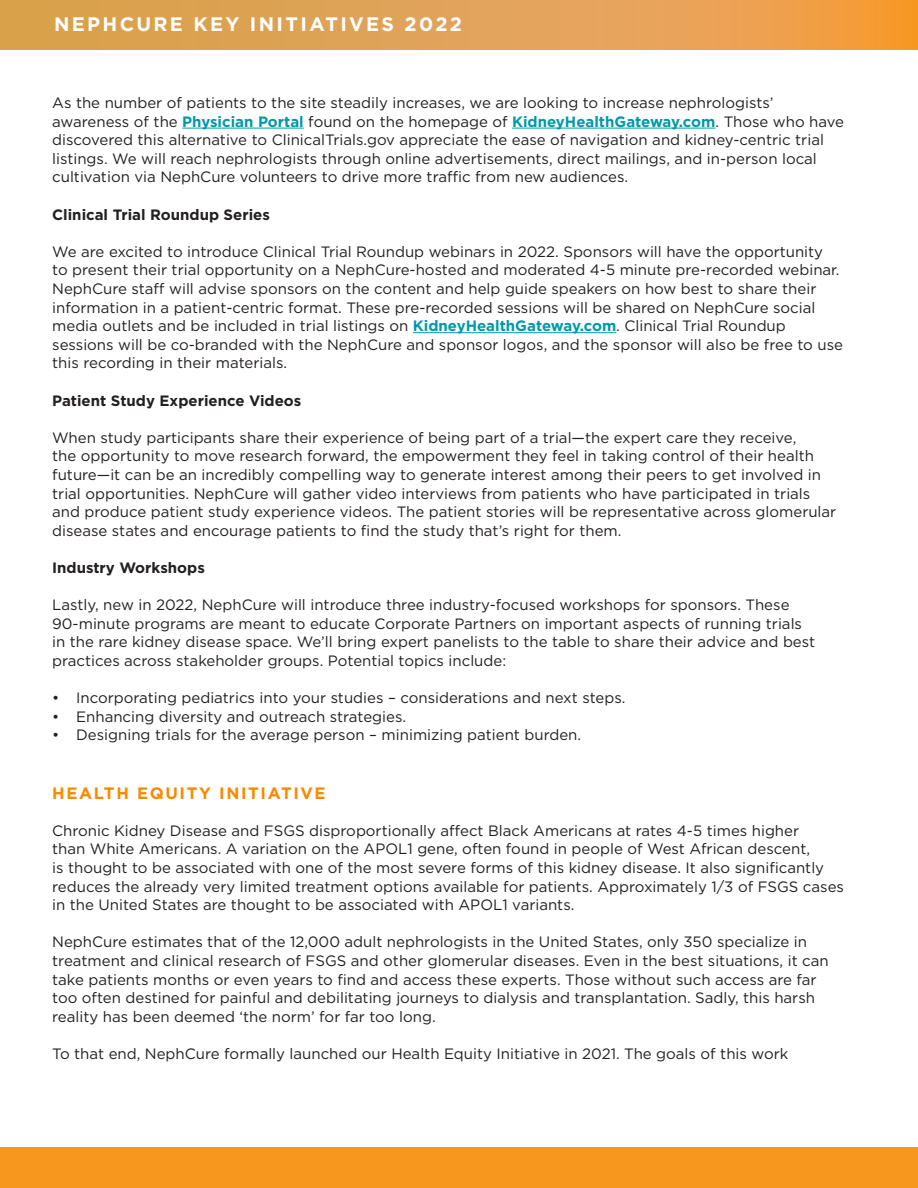
<style>
.page{position:relative;width:918px;height:1188px;background:#fff}
.page>*{position:absolute;margin:0;border:0;box-sizing:border-box;transform-origin:0 0}
.body{font:700 19.5px "Gotham";letter-spacing:.12em;color:#fff}
.Subtitle{font:700 16.5px "Gotham";letter-spacing:.1em;color:#fa8900}
.body-2{font:15px/18.6px "Gotham";color:#231f20}
.bold{font:700 15px "Gotham";color:#231f20}
.s1{font-weight:700;color:#0099a9}
</style>
<div class="page">
<svg style="left:0;top:0;width:918px;height:50px;background:#e3a151"></svg>
<div style="left:0;top:1148px;width:918px;height:40px;background:#f7971d"></div>
<hr style="left:182px;top:128px;width:122px;height:1px;background:#0099a9">
<hr style="left:512px;top:128px;width:204px;height:1px;background:#0099a9">
<hr style="left:413px;top:332px;width:203px;height:1px;background:#0099a9">
<p class="body" style="left:54px;top:11px;width:410px">NEPHCURE KEY INITIATIVES 2022</p>
<p class="body-2" style="left:52px;top:93px;width:793px">As the number of patients to the site steadily increases, we are looking to increase nephrologists’ awareness of the <span class="s1">Physician Portal</span> found on the homepage of <span class="s1">KidneyHealthGateway.com</span>. Those who have discovered this alternative to ClinicalTrials.gov appreciate the ease of navigation and kidney-centric trial listings. We will reach nephrologists through online advertisements, direct mailings, and in-person local cultivation via NephCure volunteers to drive more traffic from new audiences.</p>
<p class="bold" style="left:52px;top:204px;width:219px">Clinical Trial Roundup Series</p>
<p class="body-2" style="left:52px;top:242px;width:792px">We are excited to introduce Clinical Trial Roundup webinars in 2022. Sponsors will have the opportunity<br>to present their trial opportunity on a NephCure-hosted and moderated 4-5 minute pre-recorded webinar.<br>NephCure staff will advise sponsors on the content and help guide speakers on how best to share their information in a patient-centric format. These pre-recorded sessions will be shared on NephCure social media outlets and be included in trial listings on <span class="s1">KidneyHealthGateway.com</span>. Clinical Trial Roundup sessions will be co-branded with the NephCure and sponsor logos, and the sponsor will also be free to use this recording in their materials.</p>
<p class="bold" style="left:52px;top:390px;width:251px">Patient Study Experience Videos</p>
<p class="body-2" style="left:52px;top:428px;width:786px">When study participants share their experience of being part of a trial—the expert care they receive,<br>the opportunity to move research forward, the empowerment they feel in taking control of their health future—it can be an incredibly compelling way to generate interest among their peers to get involved in trial opportunities. NephCure will gather video interviews from patients who have participated in trials and produce patient study experience videos. The patient stories will be representative across glomerular disease states and encourage patients to find the study that’s right for them.</p>
<p class="bold" style="left:52px;top:558px;width:154px">Industry Workshops</p>
<p class="body-2" style="left:52px;top:595px;width:765px">Lastly, new in 2022, NephCure will introduce three industry-focused workshops for sponsors. These 90-minute programs are meant to educate Corporate Partners on important aspects of running trials in the rare kidney disease space. We’ll bring expert panelists to the table to share their advice and best practices across stakeholder groups. Potential topics include:</p>
<p class="body-2" style="left:52px;top:688px;width:575px">• Incorporating pediatrics into your studies – considerations and next steps.</p>
<p class="body-2" style="left:52px;top:707px;width:356px">• Enhancing diversity and outreach strategies.</p>
<p class="body-2" style="left:52px;top:725px;width:530px">• Designing trials for the average person – minimizing patient burden.</p>
<p class="Subtitle" style="left:52px;top:782px;width:275px">HEALTH EQUITY INITIATIVE</p>
<p class="body-2" style="left:52px;top:821px;width:793px">Chronic Kidney Disease and FSGS disproportionally affect Black Americans at rates 4-5 times higher<br>than White Americans. A variation on the APOL1 gene, often found in people of West African descent,<br>is thought to be associated with one of the most severe forms of this kidney disease. It also significantly reduces the already very limited treatment options available for patients. Approximately 1/3 of FSGS cases in the United States are thought to be associated with APOL1 variants.</p>
<p class="body-2" style="left:52px;top:932px;width:778px">NephCure estimates that of the 12,000 adult nephrologists in the United States, only 350 specialize in treatment and clinical research of FSGS and other glomerular diseases. Even in the best situations, it can take patients months or even years to find and access these experts. Those without such access are far too often destined for painful and debilitating journeys to dialysis and transplantation. Sadly, this harsh reality has been deemed ‘the norm’ for far too long.</p>
<p class="body-2" style="left:52px;top:1044px;width:738px">To that end, NephCure formally launched our Health Equity Initiative in 2021. The goals of this work</p>
</div>
